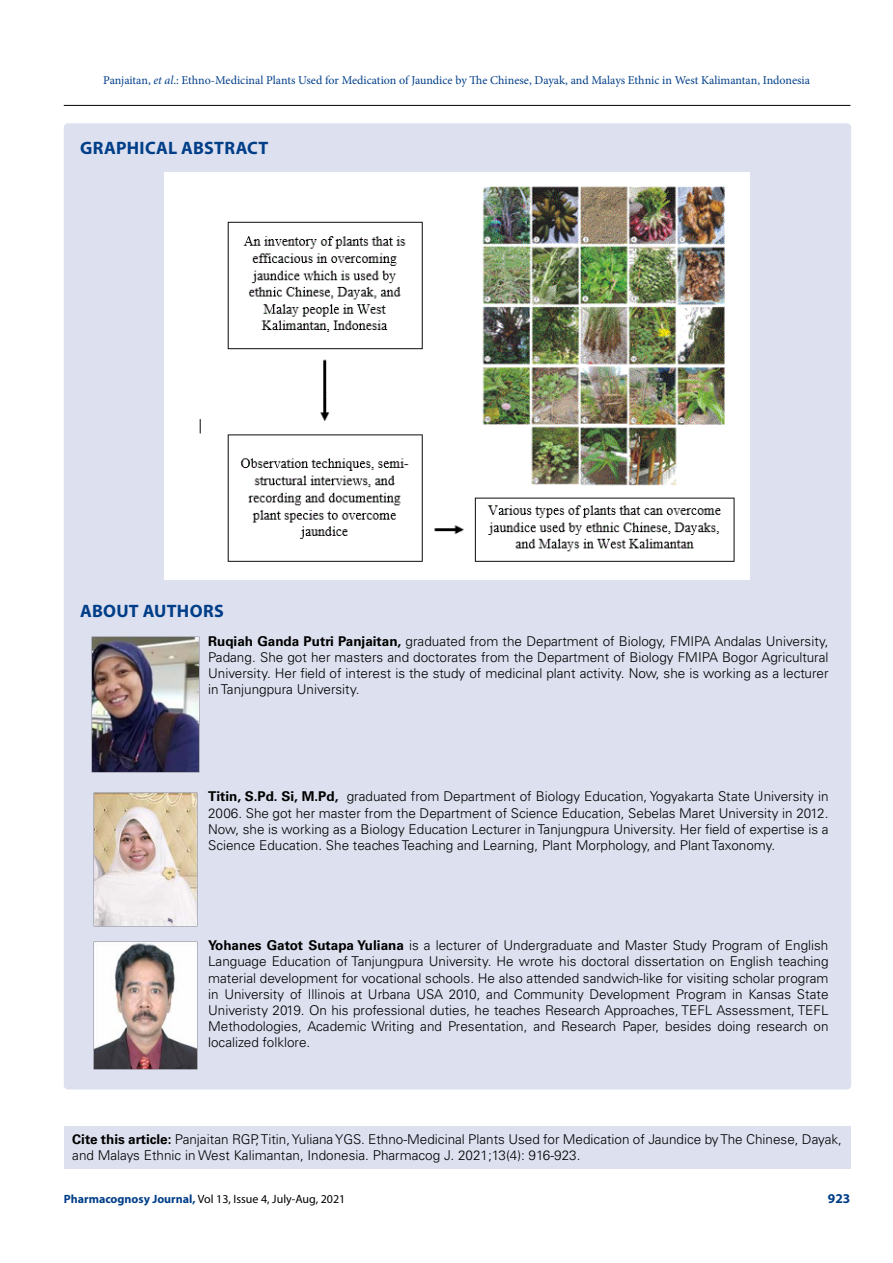
<style>
.page{position:relative;width:893px;height:1263px;background:#fff}
.page>*{position:absolute;margin:0;border:0;box-sizing:border-box;transform-origin:0 0}
.t1{font:700 18px "Myriad Pro";letter-spacing:.015em;color:#003e88}
.t2{font:300 13.5px/16.2px "Univers LT Std";color:#000;text-align:justify}
.t3{font:700 13.5px "Myriad Pro";color:#003e88}
.t4{font:12px "Minion Pro";color:#003e88}
.t5{font:12px "Myriad Pro";color:#000}
.s1{font-style:italic}
.s2{font-weight:700}
.s3{font-weight:700;color:#003e88}
</style>
<div class="page">
<hr style="left:64px;top:105px;width:786px;height:1px;background:#000">
<div style="left:64px;top:123px;width:787px;height:966px;background:#dde0ef;border-radius:4px"></div>
<img style="left:164px;top:172px;width:585px;height:408px">
<img style="left:92px;top:637px;width:107px;height:135px">
<img style="left:93px;top:792px;width:105px;height:134px">
<img style="left:93px;top:941px;width:104px;height:128px">
<div style="left:64px;top:1126px;width:786px;height:43px;background:#dde0ef"></div>
<p class="t4" style="left:103px;top:72px;width:708px">Panjaitan, <span class="s1">et al</span>.: Ethno-Medicinal Plants Used for Medication of Jaundice by The Chinese, Dayak, and Malays Ethnic in West Kalimantan, Indonesia</p>
<h1 class="t1" style="left:80px;top:137px;width:190px">GRAPHICAL ABSTRACT</h1>
<h1 class="t1" style="left:80px;top:599px;width:145px">ABOUT AUTHORS</h1>
<p class="t2" style="left:208px;top:633px;width:622px"><span class="s2">Ruqiah Ganda Putri Panjaitan,</span> graduated from the Department of Biology, FMIPA Andalas University, Padang. She got her masters and doctorates from the Department of Biology FMIPA Bogor Agricultural University. Her field of interest is the study of medicinal plant activity. Now, she is working as a lecturer in Tanjungpura University.</p>
<p class="t2" style="left:208px;top:788px;width:622px"><span class="s2">Titin, S.Pd. Si, M.Pd,</span> graduated from Department of Biology Education, Yogyakarta State University in 2006. She got her master from the Department of Science Education, Sebelas Maret University in 2012.<br>Now, she is working as a Biology Education Lecturer in Tanjungpura University. Her field of expertise is a Science Education. She teaches Teaching and Learning, Plant Morphology, and Plant Taxonomy.</p>
<p class="t2" style="left:208px;top:937px;width:622px"><span class="s2">Yohanes Gatot Sutapa Yuliana</span> is a lecturer of Undergraduate and Master Study Program of English Language Education of Tanjungpura University. He wrote his doctoral dissertation on English teaching material development for vocational schools. He also attended sandwich-like for visiting scholar program in University of Illinois at Urbana USA 2010, and Community Development Program in Kansas State Univeristy 2019. On his professional duties, he teaches Research Approaches, TEFL Assessment, TEFL Methodologies, Academic Writing and Presentation, and Research Paper, besides doing research on localized folklore.</p>
<p class="t2" style="left:72px;top:1131px;width:771px"><span class="s2">Cite this article:</span> Panjaitan RGP, Titin, Yuliana YGS. Ethno-Medicinal Plants Used for Medication of Jaundice by The Chinese, Dayak, and Malays Ethnic in West Kalimantan, Indonesia. Pharmacog J. 2021;13(4): 916-923.</p>
<p class="t5" style="left:64px;top:1191px;width:283px"><span class="s3">Pharmacognosy Journal,</span> Vol 13, Issue 4, July-Aug, 2021</p>
<p class="t3" style="left:828px;top:1189px;width:24px">923</p>
</div>
